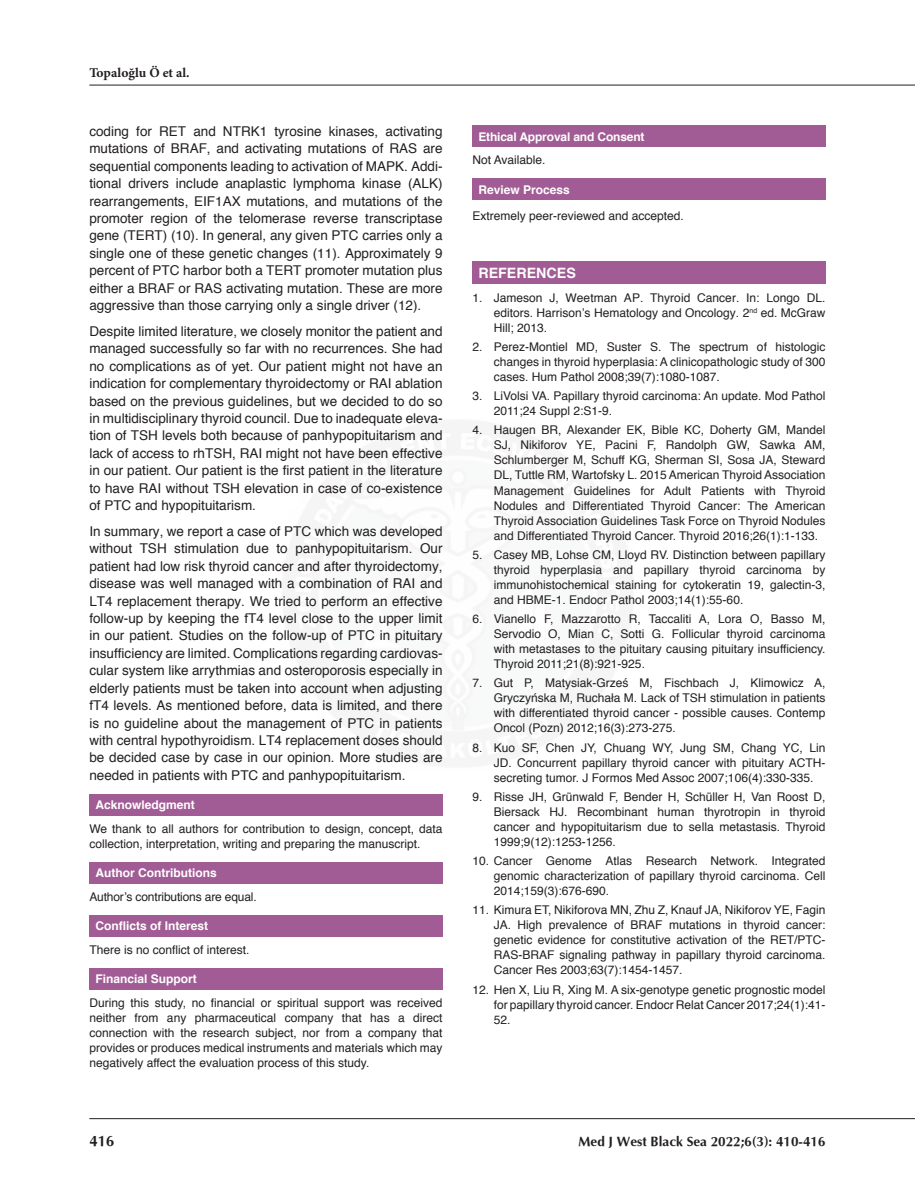
<style>
.page{position:relative;width:915px;height:1191px;background:#fff}
.page>*{position:absolute;margin:0;border:0;box-sizing:border-box;transform-origin:0 0}
.t1{font:700 15px "Optima";color:#231f20}
.t2{font:700 14.25px "Helvetica";color:#fff}
.t3{font:13.5px/17.4px "Helvetica";color:#231f20;text-align:justify}
.t4{font:700 13.5px "Optima";color:#231f20}
.t5{font:700 13.5px "Minion Pro";letter-spacing:.005em;color:#231f20}
.t6{font:12px/15px "Helvetica";color:#231f20;text-align:justify}
.t7{font:700 12px "Helvetica";color:#fff}
</style>
<div class="page">
<hr style="left:89px;top:85px;width:825px;height:1px;background:#231f20">
<hr style="left:89px;top:1118px;width:825px;height:1px;background:#231f20">
<div style="left:472px;top:126px;width:353px;height:21px;background:#a15b95"></div>
<div style="left:472px;top:179px;width:353px;height:21px;background:#a15b95"></div>
<div style="left:472px;top:261px;width:353px;height:23px;background:#a15b95"></div>
<div style="left:89px;top:794px;width:353px;height:21px;background:#a15b95"></div>
<div style="left:89px;top:862px;width:353px;height:21px;background:#a15b95"></div>
<div style="left:89px;top:915px;width:353px;height:21px;background:#a15b95"></div>
<div style="left:89px;top:968px;width:353px;height:21px;background:#a15b95"></div>
<p class="t5" style="left:89px;top:63px;width:102px">Topaloğlu Ö et al.</p>
<p class="t3" style="left:89px;top:123px;width:354px">coding for RET and NTRK1 tyrosine kinases, activating mutations of BRAF, and activating mutations of RAS are sequential components leading to activation of MAPK. Addi&shy;tional drivers include anaplastic lymphoma kinase (ALK) rearrangements, EIF1AX mutations, and mutations of the promoter region of the telomerase reverse transcriptase gene (TERT) (10). In general, any given PTC carries only a single one of these genetic changes (11). Approximately 9 percent of PTC harbor both a TERT promoter mutation plus either a BRAF or RAS activating mutation. These are more aggressive than those carrying only a single driver (12).</p>
<p class="t3" style="left:89px;top:323px;width:354px">Despite limited literature, we closely monitor the patient and managed successfully so far with no recurrences. She had no complications as of yet. Our patient might not have an indication for complementary thyroidectomy or RAI ablation based on the previous guidelines, but we decided to do so in multidisciplinary thyroid council. Due to inadequate eleva&shy;tion of TSH levels both because of panhypopituitarism and lack of access to rhTSH, RAI might not have been effective in our patient. Our patient is the first patient in the literature to have RAI without TSH elevation in case of co-existence of PTC and hypopituitarism.</p>
<p class="t3" style="left:89px;top:523px;width:354px">In summary, we report a case of PTC which was developed without TSH stimulation due to panhypopituitarism. Our patient had low risk thyroid cancer and after thyroidectomy, disease was well managed with a combination of RAI and LT4 replacement therapy. We tried to perform an effective follow-up by keeping the fT4 level close to the upper limit in our patient. Studies on the follow-up of PTC in pituitary insufficiency are limited. Complications regarding cardiovas&shy;cular system like arrythmias and osteroporosis especially in elderly patients must be taken into account when adjusting fT4 levels. As mentioned before, data is limited, and there is no guideline about the management of PTC in patients with central hypothyroidism. LT4 replacement doses should be decided case by case in our opinion. More studies are needed in patients with PTC and panhypopituitarism.</p>
<p class="t7" style="left:95px;top:795px;width:101px">Acknowledgment</p>
<p class="t6" style="left:89px;top:821px;width:354px">We thank to all authors for contribution to design, concept, data collection, interpretation, writing and preparing the manuscript.</p>
<p class="t7" style="left:95px;top:863px;width:123px">Author Contributions</p>
<p class="t6" style="left:89px;top:889px;width:169px">Author’s contributions are equal.</p>
<p class="t7" style="left:95px;top:916px;width:114px">Conflicts of Interest</p>
<p class="t6" style="left:89px;top:942px;width:162px">There is no conflict of interest.</p>
<p class="t7" style="left:95px;top:969px;width:103px">Financial Support</p>
<p class="t6" style="left:89px;top:995px;width:354px">During this study, no financial or spiritual support was received neither from any pharmaceutical company that has a direct connection with the research subject, nor from a company that provides or produces medical instruments and materials which may negatively affect the evaluation process of this study.</p>
<p class="t1" style="left:89px;top:1131px;width:27px">416</p>
<p class="t7" style="left:478px;top:127px;width:168px">Ethical Approval and Consent</p>
<p class="t6" style="left:472px;top:153px;width:75px">Not Available.</p>
<p class="t7" style="left:478px;top:180px;width:93px">Review Process</p>
<p class="t6" style="left:472px;top:209px;width:213px">Extremely peer-reviewed and accepted.</p>
<p class="t2" style="left:478px;top:262px;width:99px">REFERENCES</p>
<p class="t6" style="left:493px;top:290px;width:333px;text-indent:-21px">1. Jameson J, Weetman AP. Thyroid Cancer. In: Longo DL. editors. Harrison’s Hematology and Oncology. 2<sup>nd</sup> ed. McGraw Hill; 2013.</p>
<p class="t6" style="left:493px;top:339px;width:333px;text-indent:-21px">2. Perez-Montiel MD, Suster S. The spectrum of histologic changes in thyroid hyperplasia: A clinicopathologic study of 300 cases. Hum Pathol 2008;39(7):1080-1087.</p>
<p class="t6" style="left:493px;top:389px;width:333px;text-indent:-21px">3. LiVolsi VA. Papillary thyroid carcinoma: An update. Mod Pathol<br>2011;24 Suppl 2:S1-9.</p>
<p class="t6" style="left:493px;top:423px;width:333px;text-indent:-21px">4. Haugen BR, Alexander EK, Bible KC, Doherty GM, Mandel SJ, Nikiforov YE, Pacini F, Randolph GW, Sawka AM, Schlumberger M, Schuff KG, Sherman SI, Sosa JA, Steward DL, Tuttle RM, Wartofsky L. 2015 American Thyroid Association Management Guidelines for Adult Patients with Thyroid Nodules and Differentiated Thyroid Cancer: The American Thyroid Association Guidelines Task Force on Thyroid Nodules and Differentiated Thyroid Cancer. Thyroid 2016;26(1):1-133.</p>
<p class="t6" style="left:493px;top:547px;width:333px;text-indent:-21px">5. Casey MB, Lohse CM, Lloyd RV. Distinction between papillary thyroid hyperplasia and papillary thyroid carcinoma by immunohistochemical staining for cytokeratin 19, galectin-3, and HBME-1. Endocr Pathol 2003;14(1):55-60.</p>
<p class="t6" style="left:493px;top:611px;width:333px;text-indent:-21px">6. Vianello F, Mazzarotto R, Taccaliti A, Lora O, Basso M, Servodio O, Mian C, Sotti G. Follicular thyroid carcinoma with metastases to the pituitary causing pituitary insufficiency.<br>Thyroid 2011;21(8):921-925.</p>
<p class="t6" style="left:493px;top:676px;width:333px;text-indent:-21px">7. Gut P, Matysiak-Grześ M, Fischbach J, Klimowicz A, Gryczyńska M, Ruchała M. Lack of TSH stimulation in patients with differentiated thyroid cancer - possible causes. Contemp Oncol (Pozn) 2012;16(3):273-275.</p>
<p class="t6" style="left:493px;top:740px;width:333px;text-indent:-21px">8. Kuo SF, Chen JY, Chuang WY, Jung SM, Chang YC, Lin JD. Concurrent papillary thyroid cancer with pituitary ACTH&shy;secreting tumor. J Formos Med Assoc 2007;106(4):330-335.</p>
<p class="t6" style="left:493px;top:789px;width:333px;text-indent:-21px">9. Risse JH, Grünwald F, Bender H, Schüller H, Van Roost D, Biersack HJ. Recombinant human thyrotropin in thyroid cancer and hypopituitarism due to sella metastasis. Thyroid 1999;9(12):1253-1256.</p>
<p class="t6" style="left:493px;top:853px;width:333px;text-indent:-21px">10. Cancer Genome Atlas Research Network. Integrated genomic characterization of papillary thyroid carcinoma. Cell 2014;159(3):676-690.</p>
<p class="t6" style="left:493px;top:903px;width:333px;text-indent:-21px">11. Kimura ET, Nikiforova MN, Zhu Z, Knauf JA, Nikiforov YE, Fagin JA. High prevalence of BRAF mutations in thyroid cancer: genetic evidence for constitutive activation of the RET/PTC-RAS-BRAF signaling pathway in papillary thyroid carcinoma.<br>Cancer Res 2003;63(7):1454-1457.</p>
<p class="t6" style="left:493px;top:982px;width:333px;text-indent:-21px">12. Hen X, Liu R, Xing M. A six-genotype genetic prognostic model for papillary thyroid cancer. Endocr Relat Cancer 2017;24(1):41- 52.</p>
<p class="t4" style="left:578px;top:1132px;width:248px">Med J West Black Sea 2022;6(3): 410-416</p>
</div>
